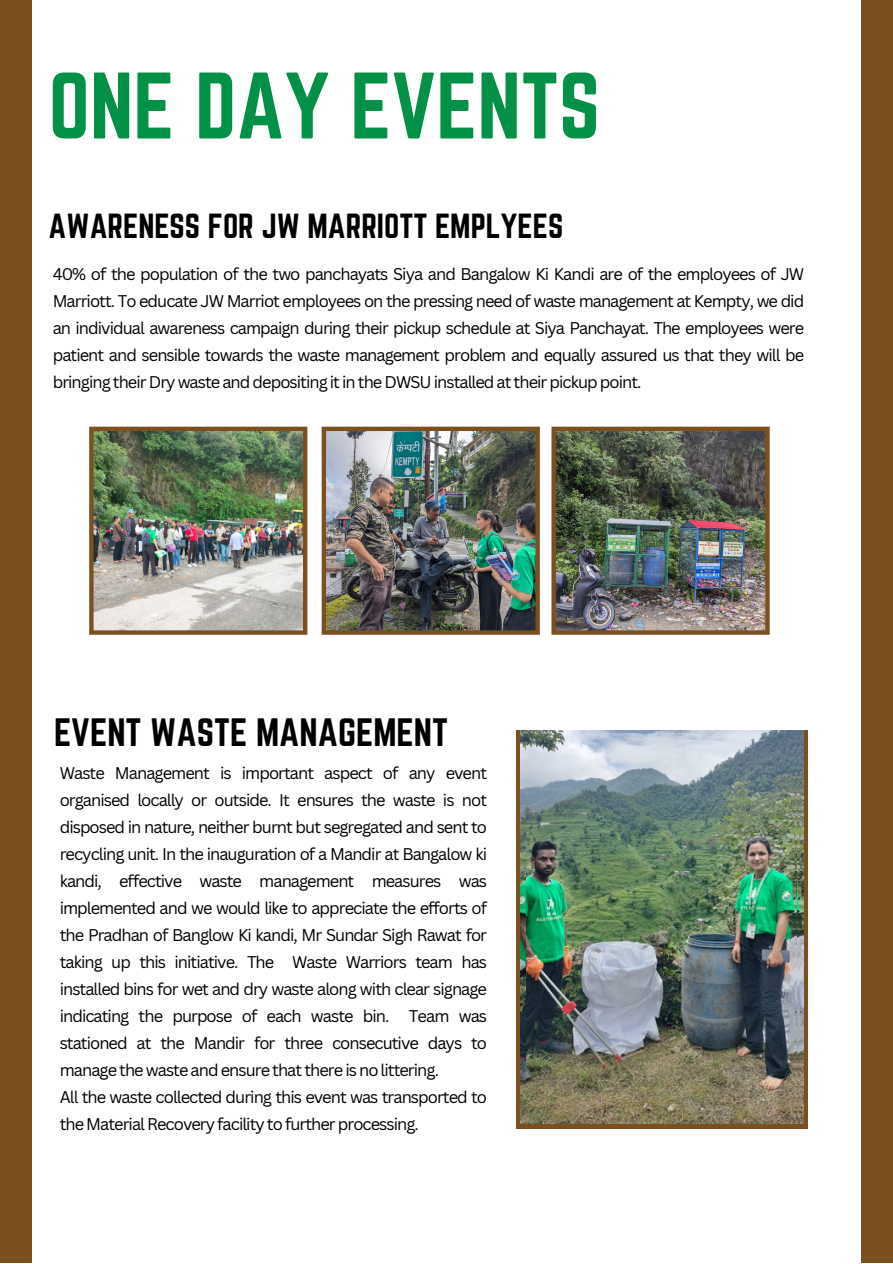
<style>
.page{position:relative;width:893px;height:1264px;background:#fff}
.page>*{position:absolute;margin:0;border:0;box-sizing:border-box;transform-origin:0 0}
.t1{font:82.35px "Norwester";color:#029147}
.t2{font:34.65px "Norwester";color:#000}
.t3{font:30.45px "Norwester";color:#000}
.t4{font:16.5px/27px "Canva Sans";letter-spacing:-.06em;color:#000;text-align:justify}
</style>
<div class="page">
<div style="left:0;top:0;width:32px;height:1262px;background:#7b5020"></div>
<div style="left:861px;top:0;width:31px;height:1262px;background:#7b5020"></div>
<img style="left:89px;top:426px;width:218px;height:208px">
<img style="left:321px;top:426px;width:219px;height:208px">
<img style="left:551px;top:426px;width:218px;height:208px">
<div style="left:516px;top:730px;width:291px;height:398px;background:linear-gradient(to right,#7b5020,#7b5020)"></div>
<img style="left:520px;top:730px;width:283px;height:393px">
<img style="left:527px;top:730px;width:269px;height:393px">
<p class="t1" style="left:49px;top:56px;width:553px">ONE DAY EVENTS</p>
<p class="t3" style="left:49px;top:207px;width:516px">AWARENESS FOR JW MARRIOTT EMPLYEES</p>
<p class="t4" style="left:53px;top:260px;width:753px">40% of the population of the two panchayats Siya and Bangalow Ki Kandi are of the employees of JW Marriott. To educate JW Marriot employees on the pressing need of waste management at Kempty, we did an individual awareness campaign during their pickup schedule at Siya Panchayat. The employees were patient and sensible towards the waste management problem and equally assured us that they will be bringing their Dry waste and depositing it in the DWSU installed at their pickup point.</p>
<p class="t2" style="left:54px;top:711px;width:395px">EVENT WASTE MANAGEMENT</p>
<p class="t4" style="left:60px;top:759px;width:429px">Waste Management is important aspect of any event organised locally or outside. It ensures the waste is not disposed in nature, neither burnt but segregated and sent to recycling unit. In the inauguration of a Mandir at Bangalow ki kandi, effective waste management measures was implemented and we would like to appreciate the efforts of the Pradhan of Banglow Ki kandi, Mr Sundar Sigh Rawat for taking up this initiative. The Waste Warriors team has installed bins for wet and dry waste along with clear signage indicating the purpose of each waste bin. Team was stationed at the Mandir for three consecutive days to manage the waste and ensure that there is no littering.</p>
<p class="t4" style="left:60px;top:1083px;width:429px">All the waste collected during this event was transported to the Material Recovery facility to further processing.</p>
</div>
